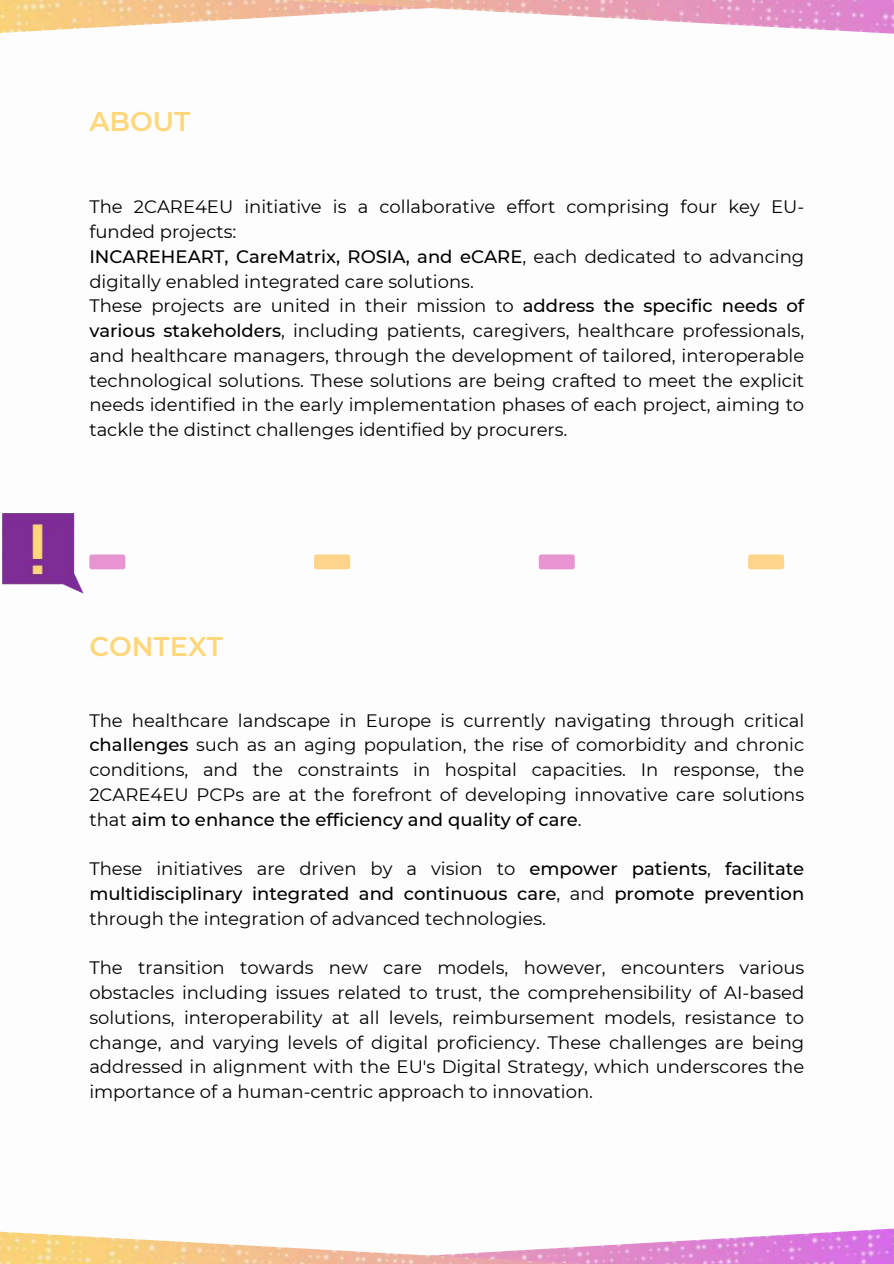
<style>
.page{position:relative;width:894px;height:1264px;background:#fff}
.page>*{position:absolute;margin:0;border:0;box-sizing:border-box;transform-origin:0 0}
.t1{font:600 27px "Montserrat";color:#ffd77a}
.t2{font:18px/24.8px "Montserrat";color:#000;text-align:justify}
.t3{font:500 18px/24.8px "Montserrat";color:#000;text-align:justify}
.s1{font-weight:500}
.s2{font-weight:400}
</style>
<div class="page">
<svg style="left:89px;top:554px;width:36px;height:15px"></svg>
<svg style="left:314px;top:554px;width:36px;height:15px"></svg>
<svg style="left:538px;top:554px;width:36px;height:15px"></svg>
<svg style="left:748px;top:554px;width:35px;height:15px"></svg>
<img style="left:0;top:0;width:893px;height:34px">
<img style="left:0;top:1228px;width:893px;height:35px">
<img style="left:2px;top:513px;width:82px;height:81px">
<h1 class="t1" style="left:89px;top:105px;width:103px">ABOUT</h1>
<p class="t2" style="left:89px;top:194px;width:716px;text-align:left">The 2CARE4EU initiative is a collaborative effort comprising four key EU&shy;funded projects:<br><span class="s1">INCAREHEART, CareMatrix, ROSIA, and eCARE</span>, each dedicated to advancing digitally enabled integrated care solutions.<br>These projects are united in their mission to <span class="s1">address the specific needs of various stakeholders</span>, including patients, caregivers, healthcare professionals, and healthcare managers, through the development of tailored, interoperable technological solutions. These solutions are being crafted to meet the explicit needs identified in the early implementation phases of each project, aiming to tackle the distinct challenges identified by procurers.</p>
<h1 class="t1" style="left:89px;top:630px;width:135px">CONTEXT</h1>
<p class="t2" style="left:89px;top:707px;width:716px">The healthcare landscape in Europe is currently navigating through critical <span class="s1">challenges</span> such as an aging population, the rise of comorbidity and chronic conditions, and the constraints in hospital capacities. In response, the 2CARE4EU PCPs are at the forefront of developing innovative care solutions that <span class="s1">aim to enhance the efficiency and quality of care</span>.</p>
<p class="t3" style="left:89px;top:856px;width:716px"><span class="s2">These initiatives are driven by a vision to</span> empower patients<span class="s2">,</span> facilitate multidisciplinary integrated and continuous care<span class="s2">, and</span> promote prevention <span class="s2">through the integration of advanced technologies.</span></p>
<p class="t2" style="left:89px;top:955px;width:716px">The transition towards new care models, however, encounters various obstacles including issues related to trust, the comprehensibility of AI-based solutions, interoperability at all levels, reimbursement models, resistance to change, and varying levels of digital proficiency. These challenges are being addressed in alignment with the EU's Digital Strategy, which underscores the importance of a human-centric approach to innovation.</p>
</div>
